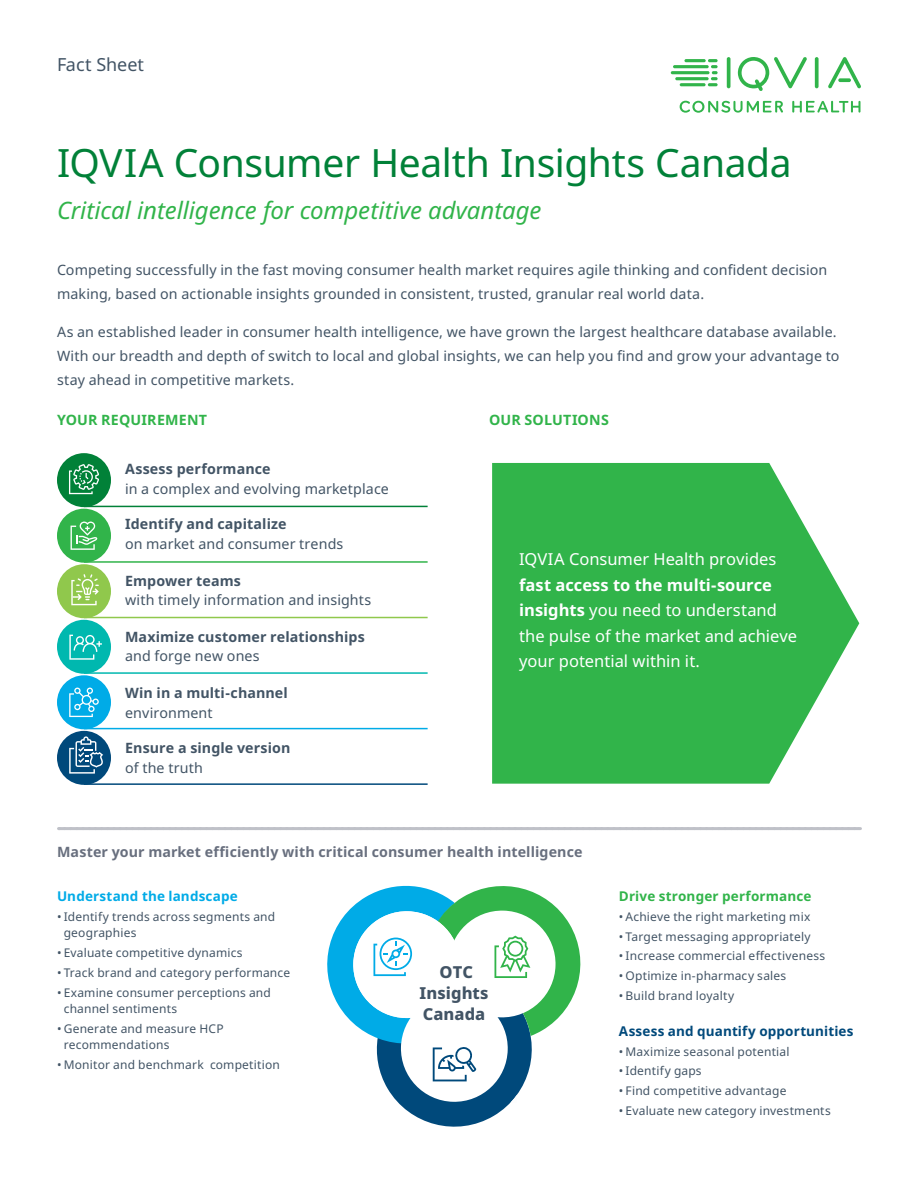
<style>
.page{position:relative;width:918px;height:1188px;background:#fff}
.page>*{position:absolute;margin:0;border:0;box-sizing:border-box;transform-origin:0 0}
.t1{font:39px "Noto Sans";letter-spacing:-.01em;color:#018138}
.Title_subhead{font:italic 24px "Noto Sans";letter-spacing:-.005em;color:#31b44a}
.t2{font:18px "Noto Sans";color:#425465}
.Title_subhead-2{font:16.5px/25.5px "Noto Sans";color:#fff}
.Title_subhead-3{font:800 16.5px/21px "Noto Sans";color:#425465;text-align:center}
.Body_copy_-_Space{font:14.25px/24px "Noto Sans";letter-spacing:.01em;color:#425465}
.Title_subhead-4{font:14.25px/19.5px "Noto Sans";letter-spacing:.01em;color:#425465}
.Title_subhead-5{font:700 14.25px/19.5px "Noto Sans";letter-spacing:.01em;color:#425465}
.Chart_headline{font:700 14.25px "Noto Sans";letter-spacing:.005em;color:#686f7e}
.Subheading{font:700 14.25px "Noto Sans";letter-spacing:.01em;color:#31b44a}
.Title_subhead-6{font:700 13.5px "Noto Sans";letter-spacing:.01em;color:#00497b}
.Title_subhead-7{font:700 13.5px "Noto Sans";letter-spacing:.01em;color:#31b44a}
.Title_subhead-8{font:700 13.5px "Noto Sans";letter-spacing:.01em;color:#00abe7}
.t3{font:12px/16.5px "Noto Sans";letter-spacing:.015em;color:#425465}
.s1{font-weight:700}
.s2{font-weight:400}
</style>
<div class="page">
<hr style="left:727px;top:57px;width:3px;height:31px;background:#31b44a;border-radius:2px">
<svg style="left:815px;top:57px;width:4px;height:31px"></svg>
<svg style="left:737px;top:57px;width:70px;height:34px"></svg>
<svg style="left:828px;top:57px;width:33px;height:32px"></svg>
<hr style="left:680px;top:83px;width:26px;height:3px;background:#31b44a;border-radius:2px">
<svg style="left:708px;top:59px;width:10px;height:27px"></svg>
<hr style="left:675px;top:77px;width:34px;height:3px;background:#31b44a;border-radius:2px">
<hr style="left:671px;top:71px;width:39px;height:3px;background:#31b44a;border-radius:2px">
<hr style="left:673px;top:65px;width:36px;height:3px;background:#31b44a;border-radius:2px">
<hr style="left:684px;top:59px;width:22px;height:3px;background:#31b44a;border-radius:2px">
<svg style="left:792px;top:101px;width:69px;height:12px"></svg>
<svg style="left:680px;top:101px;width:103px;height:12px"></svg>
<div style="left:57px;top:453px;width:54px;height:54px;background:#018138;border-radius:50%"></div>
<hr style="left:84px;top:506px;width:344px;height:1px;background:#018138">
<div style="left:57px;top:509px;width:54px;height:54px;background:#31b44a;border-radius:50%"></div>
<hr style="left:84px;top:561px;width:344px;height:2px;background:#31b44a">
<div style="left:57px;top:564px;width:54px;height:54px;background:#90c84c;border-radius:50%"></div>
<hr style="left:84px;top:617px;width:344px;height:1px;background:#90c84c">
<div style="left:57px;top:620px;width:54px;height:54px;background:#00b8af;border-radius:50%"></div>
<hr style="left:84px;top:672px;width:344px;height:2px;background:#00b8af">
<div style="left:57px;top:675px;width:54px;height:54px;background:#00abe7;border-radius:50%"></div>
<hr style="left:84px;top:728px;width:344px;height:1px;background:#00abe7">
<div style="left:57px;top:731px;width:54px;height:54px;background:#00497b;border-radius:50%"></div>
<hr style="left:84px;top:783px;width:344px;height:2px;background:#00497b">
<svg style="left:69px;top:464px;width:30px;height:30px"></svg>
<svg style="left:71px;top:522px;width:26px;height:28px"></svg>
<svg style="left:69px;top:635px;width:33px;height:25px"></svg>
<svg style="left:69px;top:688px;width:30px;height:29px"></svg>
<svg style="left:69px;top:736px;width:34px;height:38px"></svg>
<svg style="left:492px;top:463px;width:367px;height:321px;fill:#31b44a"></svg>
<svg style="left:59px;top:827px;width:801px;height:4px"></svg>
<svg style="left:327px;top:885px;width:254px;height:242px"></svg>
<svg style="left:71px;top:574px;width:28px;height:31px"></svg>
<h3 class="t2" style="left:57px;top:52px;width:89px">Fact Sheet</h3>
<p class="t1" style="left:57px;top:136px;width:736px">IQVIA Consumer Health Insights Canada</p>
<p class="Title_subhead" style="left:57px;top:193px;width:486px">Critical intelligence for competitive advantage</p>
<p class="Body_copy_-_Space" style="left:57px;top:259px;width:772px">Competing successfully in the fast moving consumer health market requires agile thinking and confident decision making, based on actionable insights grounded in consistent, trusted, granular real world data.</p>
<p class="Body_copy_-_Space" style="left:57px;top:320px;width:784px">As an established leader in consumer health intelligence, we have grown the largest healthcare database available.<br>With our breadth and depth of switch to local and global insights, we can help you find and grow your advantage to stay ahead in competitive markets.</p>
<p class="Subheading" style="left:57px;top:410px;width:152px">YOUR REQUIREMENT</p>
<p class="Subheading" style="left:489px;top:410px;width:121px">OUR SOLUTIONS</p>
<p class="Title_subhead-4" style="left:125px;top:459px;width:265px"><span class="s1">Assess performance<br></span>in a complex and evolving marketplace</p>
<p class="Title_subhead-4" style="left:125px;top:515px;width:220px"><span class="s1">Identify and capitalize<br></span>on market and consumer trends</p>
<p class="Title_subhead-4" style="left:125px;top:571px;width:248px"><span class="s1">Empower teams<br></span>with timely information and insights</p>
<p class="Title_subhead-5" style="left:125px;top:627px;width:241px">Maximize customer relationships <span class="s2">and forge new ones</span></p>
<p class="Title_subhead-5" style="left:125px;top:684px;width:164px">Win in a multi-channel <span class="s2">environment</span></p>
<p class="Title_subhead-5" style="left:125px;top:739px;width:167px">Ensure a single version <span class="s2">of the truth</span></p>
<p class="Title_subhead-2" style="left:519px;top:547px;width:280px">IQVIA Consumer Health provides <span class="s1">fast access to the multi-source insights</span> you need to understand the pulse of the market and achieve your potential within it.</p>
<p class="Chart_headline" style="left:57px;top:842px;width:527px">Master your market efficiently with critical consumer health intelligence</p>
<p class="Title_subhead-8" style="left:57px;top:887px;width:182px">Understand the landscape</p>
<p class="t3" style="left:64px;top:909px;width:213px;text-indent:-7px">• Identify trends across segments and geographies</p>
<p class="t3" style="left:57px;top:945px;width:187px">• Evaluate competitive dynamics</p>
<p class="t3" style="left:57px;top:965px;width:235px">• Track brand and category performance</p>
<p class="t3" style="left:64px;top:984px;width:209px;text-indent:-7px">• Examine consumer perceptions and channel sentiments</p>
<p class="t3" style="left:64px;top:1021px;width:161px;text-indent:-7px">• Generate and measure HCP recommendations</p>
<p class="t3" style="left:57px;top:1057px;width:224px">• Monitor and benchmark competition</p>
<p class="Title_subhead-3" style="left:420px;top:961px;width:71px">OTC<br>Insights<br>Canada</p>
<p class="Title_subhead-7" style="left:619px;top:887px;width:194px">Drive stronger performance</p>
<p class="t3" style="left:619px;top:909px;width:193px">• Achieve the right marketing mix</p>
<p class="t3" style="left:619px;top:928px;width:193px">• Target messaging appropriately</p>
<p class="t3" style="left:619px;top:948px;width:208px">• Increase commercial effectiveness</p>
<p class="t3" style="left:619px;top:968px;width:169px">• Optimize in-pharmacy sales</p>
<p class="t3" style="left:619px;top:988px;width:117px">• Build brand loyalty</p>
<p class="Title_subhead-6" style="left:619px;top:1021px;width:236px">Assess and quantify opportunities</p>
<p class="t3" style="left:619px;top:1043px;width:172px">• Maximize seasonal potential</p>
<p class="t3" style="left:619px;top:1063px;width:84px">• Identify gaps</p>
<p class="t3" style="left:619px;top:1083px;width:169px">• Find competitive advantage</p>
<p class="t3" style="left:619px;top:1102px;width:213px">• Evaluate new category investments</p>
</div>
